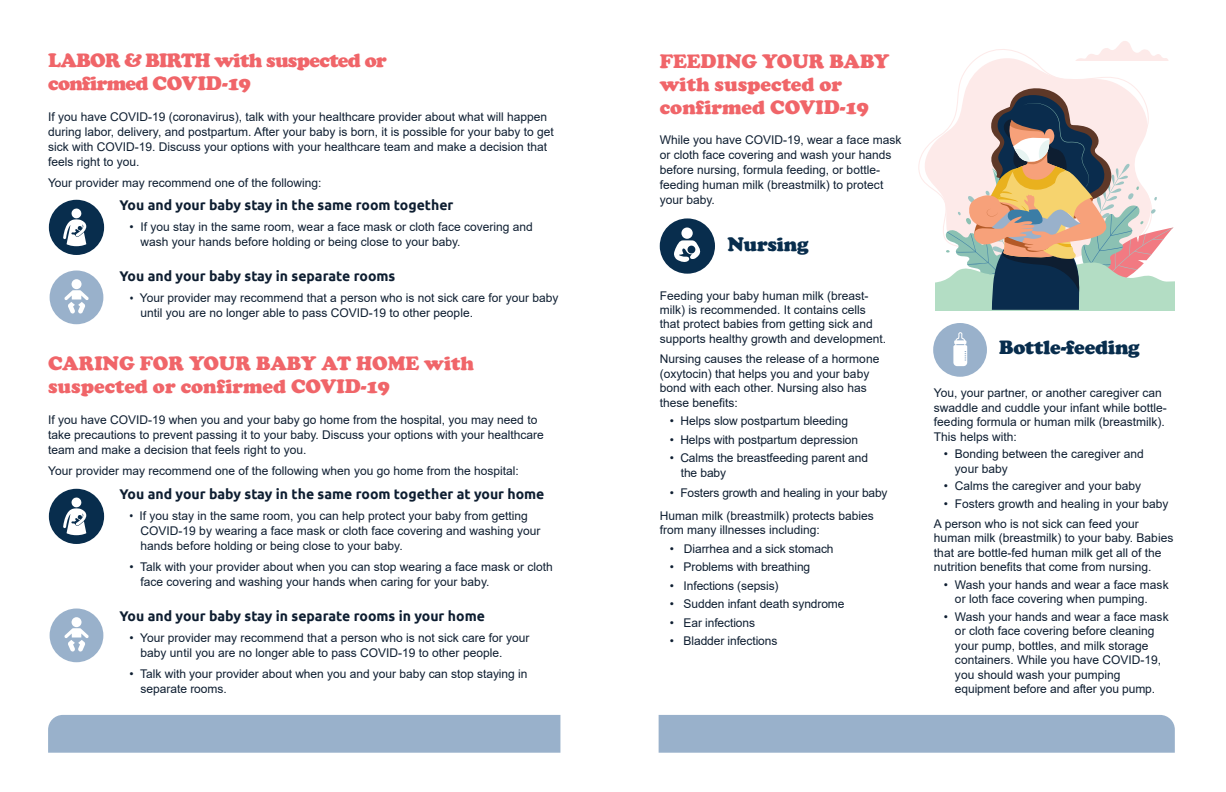
<style>
.page{position:relative;width:1226px;height:792px;background:#fff}
.page>*{position:absolute;margin:0;border:0;box-sizing:border-box;transform-origin:0 0}
.t1{font:900 20px/23px "Cooper";color:#f06569}
.t2{font:900 20px/23px "Cooper";letter-spacing:-.03em;color:#f06569}
.t3{font:900 20px "Cooper";letter-spacing:-.01em;color:#082d4d}
.t4{font:700 14px "Ubuntu";color:#0e1e31}
.t5{font:12px/14.5px "Arial";color:#0e1e31}
.t6{font:12px/15px "Arial";color:#0e1e31;scale:.9 1}
</style>
<div class="page">
<div style="left:48px;top:715px;width:512px;height:38px;background:#99b1cb"></div>
<div style="left:50px;top:271px;width:53px;height:53px;background:#99b1cb;border-radius:50%"></div>
<div style="left:72px;top:279px;width:9px;height:10px;background:#fff;border-radius:50%"></div>
<svg style="left:64px;top:290px;width:25px;height:24px"></svg>
<div style="left:49px;top:200px;width:55px;height:55px;background:#082d4d;border-radius:50%"></div>
<svg style="left:63px;top:208px;width:23px;height:38px"></svg>
<div style="left:50px;top:609px;width:53px;height:53px;background:#99b1cb;border-radius:50%"></div>
<div style="left:72px;top:617px;width:9px;height:10px;background:#fff;border-radius:50%"></div>
<svg style="left:64px;top:628px;width:25px;height:24px"></svg>
<div style="left:49px;top:489px;width:55px;height:55px;background:#082d4d;border-radius:50%"></div>
<svg style="left:63px;top:497px;width:23px;height:38px"></svg>
<div style="left:933px;top:323px;width:53px;height:54px;background:#99b1cb;border-radius:50%"></div>
<svg style="left:953px;top:332px;width:14px;height:34px"></svg>
<div style="left:659px;top:218px;width:56px;height:56px;background:#082d4d;border-radius:50%"></div>
<div style="left:681px;top:228px;width:11px;height:11px;background:#fff;border-radius:50%"></div>
<svg style="left:674px;top:240px;width:27px;height:22px"></svg>
<div style="left:658px;top:715px;width:516px;height:38px;background:#99b1cb"></div>
<svg style="left:922px;top:57px;width:194px;height:134px"></svg>
<svg style="left:1075px;top:41px;width:93px;height:20px"></svg>
<svg style="left:935px;top:78px;width:239px;height:232px"></svg>
<h1 class="t2" style="left:48px;top:49px;width:340px">LABOR &amp; BIRTH with suspected or confirmed COVID-19</h1>
<p class="t5" style="left:48px;top:109px;width:507px;line-height:15px">If you have COVID-19 (coronavirus), talk with your healthcare provider about what will happen during labor, delivery, and postpartum. After your baby is born, it is possible for your baby to get sick with COVID-19. Discuss your options with your healthcare team and make a decision that feels right to you.</p>
<p class="t5" style="left:48px;top:175px;width:275px">Your provider may recommend one of the following:</p>
<p class="t4" style="left:120px;top:197px;width:335px">You and your baby stay in the same room together</p>
<p class="t5" style="left:141px;top:219px;width:394px;line-height:15px;text-indent:-11px">• If you stay in the same room, wear a face mask or cloth face covering and wash your hands before holding or being close to your baby.</p>
<p class="t4" style="left:120px;top:268px;width:277px">You and your baby stay in separate rooms</p>
<p class="t5" style="left:141px;top:290px;width:419px;line-height:15px;text-indent:-11px">• Your provider may recommend that a person who is not sick care for your baby until you are no longer able to pass COVID-19 to other people.</p>
<h1 class="t1" style="left:48px;top:352px;width:427px">CARING FOR YOUR BABY AT HOME with suspected or confirmed COVID-19</h1>
<p class="t5" style="left:48px;top:412px;width:497px;line-height:15px">If you have COVID-19 when you and your baby go home from the hospital, you may need to take precautions to prevent passing it to your baby. Discuss your options with your healthcare team and make a decision that feels right to you.</p>
<p class="t5" style="left:48px;top:463px;width:472px">Your provider may recommend one of the following when you go home from the hospital:</p>
<p class="t4" style="left:120px;top:486px;width:426px">You and your baby stay in the same room together at your home</p>
<p class="t6" style="left:141px;top:508px;width:445px;text-indent:-11px">• If you stay in the same room, you can help protect your baby from getting<br>COVID-19 by wearing a face mask or cloth face covering and washing your hands before holding or being close to your baby.</p>
<p class="t5" style="left:141px;top:559px;width:413px;line-height:15px;text-indent:-11px">• Talk with your provider about when you can stop wearing a face mask or cloth face covering and washing your hands when caring for your baby.</p>
<p class="t4" style="left:120px;top:608px;width:367px">You and your baby stay in separate rooms in your home</p>
<p class="t5" style="left:141px;top:630px;width:390px;line-height:15px;text-indent:-11px">• Your provider may recommend that a person who is not sick care for your baby until you are no longer able to pass COVID-19 to other people.</p>
<p class="t5" style="left:141px;top:666px;width:388px;line-height:15px;text-indent:-11px">• Talk with your provider about when you and your baby can stop staying in separate rooms.</p>
<h1 class="t1" style="left:659px;top:50px;width:231px">FEEDING YOUR BABY with suspected or confirmed COVID-19</h1>
<p class="t5" style="left:659px;top:133px;width:243px;line-height:15px">While you have COVID-19, wear a face mask or cloth face covering and wash your hands before nursing, formula feeding, or bottle&shy;feeding human milk (breastmilk) to protect your baby.</p>
<h1 class="t3" style="left:727px;top:233px;width:82px">Nursing</h1>
<p class="t5" style="left:659px;top:288px;width:228px">Feeding your baby human milk (breast&shy;milk) is recommended. It contains cells that protect babies from getting sick and supports healthy growth and development.</p>
<p class="t5" style="left:659px;top:352px;width:221px">Nursing causes the release of a hormone (oxytocin) that helps you and your baby bond with each other. Nursing also has these benefits:</p>
<p class="t5" style="left:669px;top:414px;width:180px">• Helps slow postpartum bleeding</p>
<p class="t5" style="left:669px;top:432px;width:190px">• Helps with postpartum depression</p>
<p class="t5" style="left:680px;top:451px;width:189px;text-indent:-11px">• Calms the breastfeeding parent and the baby</p>
<p class="t5" style="left:669px;top:486px;width:219px">• Fosters growth and healing in your baby</p>
<p class="t5" style="left:659px;top:508px;width:216px">Human milk (breastmilk) protects babies from many illnesses including:</p>
<p class="t5" style="left:669px;top:541px;width:165px">• Diarrhea and a sick stomach</p>
<p class="t5" style="left:669px;top:560px;width:142px">• Problems with breathing</p>
<p class="t5" style="left:669px;top:578px;width:110px">• Infections (sepsis)</p>
<p class="t5" style="left:669px;top:597px;width:176px">• Sudden infant death syndrome</p>
<p class="t5" style="left:669px;top:615px;width:87px">• Ear infections</p>
<p class="t5" style="left:669px;top:634px;width:109px">• Bladder infections</p>
<h1 class="t3" style="left:998px;top:336px;width:142px">Bottle-feeding</h1>
<p class="t5" style="left:933px;top:386px;width:234px">You, your partner, or another caregiver can swaddle and cuddle your infant while bottle&shy;feeding formula or human milk (breastmilk).<br>This helps with:</p>
<p class="t5" style="left:954px;top:447px;width:190px;text-indent:-11px">• Bonding between the caregiver and your baby</p>
<p class="t5" style="left:943px;top:479px;width:198px">• Calms the caregiver and your baby</p>
<p class="t5" style="left:943px;top:496px;width:226px">• Fosters growth and healing in your baby</p>
<p class="t5" style="left:933px;top:516px;width:241px">A person who is not sick can feed your human milk (breastmilk) to your baby. Babies that are bottle-fed human milk get all of the nutrition benefits that come from nursing.</p>
<p class="t5" style="left:954px;top:577px;width:215px;text-indent:-11px">• Wash your hands and wear a face mask or loth face covering when pumping.</p>
<p class="t5" style="left:954px;top:609px;width:215px;text-indent:-11px">• Wash your hands and wear a face mask or cloth face covering before cleaning your pump, bottles, and milk storage containers. While you have COVID-19, you should wash your pumping equipment before and after you pump.</p>
</div>
